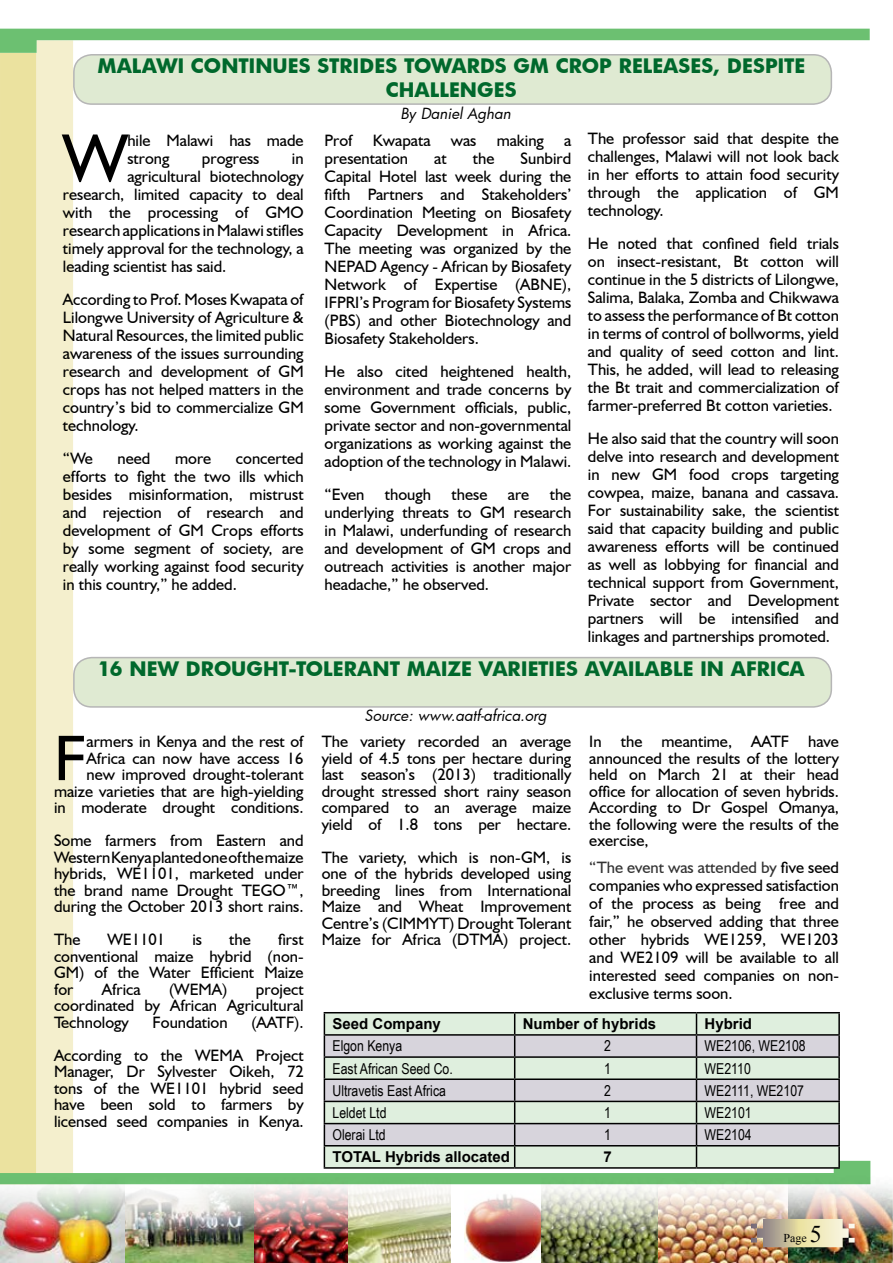
<style>
.page{position:relative;width:893px;height:1263px;background:#fff}
.page>*{position:absolute;margin:0;border:0;box-sizing:border-box;transform-origin:0 0}
.t1{font:69.15px "Humanist 521 BT";color:#000}
.t2{font:64.8px "Humanist 521 BT";color:#000}
.t3{font:700 19.5px "Futura";color:#00682c}
.t4{font:16.5px/18px "Humanist 521 BT";color:#000;text-align:justify}
.t5{font:15px "Arial Narrow";color:#000}
.t6{font:700 15px "Arial";color:#000}
.t7{font:italic 15px "Futura";color:#000}
.t8{font:12px "Times New Roman";color:#000}
.s1{color:#333}
.s2{font-size:24px}
</style>
<div class="page">
<div style="left:0;top:53px;width:37px;height:1131px;background:#ebe29f"></div>
<div style="left:37px;top:40px;width:36px;height:1144px;background:#f4efcd"></div>
<svg style="left:0;top:29px;width:870px;height:24px"></svg>
<img style="left:253px;top:1184px;width:96px;height:79px">
<img style="left:464px;top:1191px;width:78px;height:72px">
<img style="left:126px;top:1184px;width:127px;height:79px">
<img style="left:542px;top:1184px;width:117px;height:79px">
<img style="left:659px;top:1184px;width:129px;height:79px">
<img style="left:0;top:1184px;width:124px;height:79px">
<img style="left:349px;top:1184px;width:102px;height:79px">
<img style="left:788px;top:1173px;width:105px;height:90px">
<img style="left:745px;top:1219px;width:116px;height:28px">
<div style="left:74px;top:55px;width:757px;height:49px;background:#dfead2;border-radius:18px"></div>
<div style="left:73px;top:54px;width:759px;height:51px;border:2px solid #000;border-radius:18px"></div>
<div style="left:74px;top:658px;width:757px;height:49px;background:#dfead2;border-radius:18px"></div>
<div style="left:73px;top:657px;width:759px;height:51px;border:2px solid #000;border-radius:18px"></div>
<hr style="left:324px;top:1012px;width:191px;height:1px;background:#000">
<hr style="left:515px;top:1012px;width:181px;height:1px;background:#000">
<hr style="left:696px;top:1012px;width:144px;height:1px;background:#000">
<svg style="left:0;top:1013px;width:870px;height:171px"></svg>
<hr style="left:838px;top:1146px;width:2px;height:21px;background:#000">
<p class="t3" style="left:98px;top:52px;width:60px">MALAWI</p>
<p class="t3" style="left:191px;top:52px;width:341px">CONTI NUES STRIDES TOWARDS GM</p>
<p class="t3" style="left:556px;top:52px;width:251px">CROP RELEASES, DESPITE</p>
<p class="t3" style="left:386px;top:76px;width:16px">CHA</p>
<p class="t3" style="left:430px;top:76px;width:87px">LLENGES</p>
<h1 class="t1" style="left:63px;top:116px;width:66px">W</h1>
<p class="t4" style="left:127px;top:131px;width:178px">hile Malawi has made strong</p>
<p class="t4" style="left:202px;top:149px;width:59px">progress</p>
<p class="t4" style="left:292px;top:149px;width:13px">in</p>
<p class="t4" style="left:127px;top:167px;width:178px">agricultural biotechnology</p>
<p class="t4" style="left:63px;top:185px;width:242px">research, limited capacity to deal</p>
<p class="t4" style="left:63px;top:203px;width:242px">with the processing of GMO</p>
<p class="t4" style="left:63px;top:221px;width:242px">research applications in Malawi stifles</p>
<p class="t4" style="left:63px;top:239px;width:242px">timely approval for the technology, a</p>
<p class="t4" style="left:63px;top:257px;width:165px">leading scientist has said.</p>
<p class="t4" style="left:63px;top:290px;width:242px">According to Prof. Moses Kwapata of Lilongwe University of Agriculture &amp; Natural Resources, the limited public awareness of the issues surrounding research and development of GM crops has not helped matters in the country’s bid to commercialize GM technology.</p>
<p class="t4" style="left:63px;top:449px;width:31px">“We</p>
<p class="t4" style="left:118px;top:449px;width:34px">need</p>
<p class="t4" style="left:175px;top:449px;width:38px">more</p>
<p class="t4" style="left:63px;top:449px;width:242px;text-indent:173px">concerted efforts to fight the two ills which besides misinformation, mistrust and rejection of research and development of GM Crops efforts by some segment of society, are really working against food security in this country,” he added.</p>
<p class="t7" style="left:400px;top:104px;width:112px">By Daniel Aghan</p>
<p class="t4" style="left:325px;top:131px;width:248px">Prof Kwapata was making a presentation</p>
<p class="t4" style="left:325px;top:149px;width:248px;text-indent:196px">Sunbird Capital Hotel last week during the fifth Partners and Stakeholders’ Coordination Meeting on Biosafety Capacity Development in Africa.<br>The meeting was organized by the NEPAD Agency - African by Biosafety Network of Expertise (ABNE), IFPRI’s Program for Biosafety Systems (PBS) and other Biotechnology and Biosafety Stakeholders.</p>
<p class="t4" style="left:325px;top:362px;width:248px">He also cited heightened health, environment and trade concerns by some Government officials, public, private sector and non-governmental organizations as working against the adoption of the technology in Malawi.</p>
<p class="t4" style="left:325px;top:485px;width:248px">“Even though these are the underlying threats to GM research in Malawi, underfunding of research and development of GM crops and outreach activities is another major headache,” he observed.</p>
<p class="t4" style="left:434px;top:149px;width:14px">at</p>
<p class="t4" style="left:473px;top:149px;width:23px">the</p>
<p class="t4" style="left:588px;top:129px;width:253px">The professor said that despite the challenges, Malawi will not look back in her efforts to attain food security through the application of GM technology.</p>
<p class="t4" style="left:588px;top:234px;width:253px">He noted that confined field trials on insect-resistant, Bt cotton will continue in the 5 districts of Lilongwe, Salima, Balaka, Zomba and Chikwawa to assess the performance of Bt cotton in terms of control of bollworms, yield and quality of seed cotton and lint.<br>This, he added, will lead to releasing the Bt trait and commercialization of farmer-preferred Bt cotton varieties.</p>
<p class="t4" style="left:588px;top:429px;width:253px">He also said that the country will soon delve into research and development in new GM food crops targeting cowpea, maize, banana and cassava.<br>For sustainability sake, the scientist said that capacity building and public awareness efforts will be continued as well as lobbying for financial and technical support from Government, Private sector and Development partners will be intensified and linkages and partnerships promoted.</p>
<p class="t3" style="left:98px;top:655px;width:323px">16 NEW DROUGHT-TOLERANT MAI</p>
<p class="t3" style="left:447px;top:655px;width:335px">ZE VARIETI ES AVAI LAB LE IN AFRICA</p>
<p class="t4" style="left:54px;top:733px;width:251px;line-height:16.5px;text-align:right">armers in Kenya and the rest of<br>Africa can now have access 16 new improved drought-tolerant maize varieties that are high-yielding in moderate drought conditions.</p>
<p class="t4" style="left:54px;top:832px;width:251px;line-height:16.5px">Some farmers from Eastern and Western Kenya planted one of the maize hybrids, WE1101, marketed under the brand name Drought TEGO™, during the October 2013 short rains.</p>
<p class="t4" style="left:54px;top:930px;width:28px">The</p>
<p class="t4" style="left:108px;top:930px;width:59px">WE1101</p>
<p class="t4" style="left:192px;top:930px;width:11px">is</p>
<p class="t4" style="left:229px;top:930px;width:23px">the</p>
<h2 class="t2" style="left:54px;top:718px;width:34px">F</h2>
<p class="t4" style="left:54px;top:931px;width:251px;line-height:16.5px;text-indent:224px">first conventional maize hybrid (non-GM) of the Water Efficient Maize for</p>
<p class="t4" style="left:102px;top:980px;width:40px">Africa</p>
<p class="t4" style="left:169px;top:980px;width:60px">(WEMA)</p>
<p class="t4" style="left:54px;top:980px;width:251px;line-height:16.5px;text-indent:202px">project coordinated by African Agricultural Technology</p>
<p class="t4" style="left:54px;top:1005px;width:251px;line-height:33px;text-align:right">(AATF).<br>According to the WEMA Project</p>
<p class="t4" style="left:54px;top:1063px;width:251px;line-height:16.5px">Manager, Dr Sylvester Oikeh, 72 tons of the WE1101 hybrid seed have been sold to farmers by licensed seed companies in Kenya.</p>
<p class="t4" style="left:153px;top:1013px;width:77px">Foundation</p>
<p class="t7" style="left:365px;top:705px;width:183px">Source: www.aatf-africa.org</p>
<p class="t4" style="left:322px;top:733px;width:251px;line-height:16.5px">The variety recorded an average yield of 4.5 tons per hectare during last season’s (2013) traditionally drought stressed short rainy season compared to an average maize yield of 1.8 tons per hectare.</p>
<p class="t4" style="left:322px;top:848px;width:251px;line-height:16.5px">The variety, which is non-GM, is one of the hybrids developed using breeding lines from International Maize and Wheat Improvement Centre’s (CIMMYT) Drought Tolerant Maize for Africa (DTMA) project.</p>
<p class="t4" style="left:589px;top:733px;width:251px;line-height:16.5px">In the meantime, AATF have announced the results of the lottery held on March 21 at their head office for allocation of seven hybrids.<br>According to Dr Gospel Omanya, the following were the results of the exercise,</p>
<p class="t4" style="left:589px;top:858px;width:251px"><span class="s1">“The event was attended by</span> five seed companies who expressed satisfaction of the process as being free and fair,” he observed adding that three other hybrids WE1259, WE1203 and WE2109 will be available to all interested seed companies on non&shy;exclusive terms soon.</p>
<p class="t6" style="left:332px;top:1014px;width:110px">Seed Company</p>
<p class="t6" style="left:523px;top:1014px;width:135px">Number of hybrids</p>
<p class="t6" style="left:705px;top:1014px;width:49px">Hybrid</p>
<p class="t5" style="left:332px;top:1035px;width:71px">Elgon Kenya</p>
<p class="t5" style="left:604px;top:1035px;width:8px">2</p>
<p class="t5" style="left:705px;top:1035px;width:103px">WE2106, WE2108</p>
<p class="t5" style="left:332px;top:1057px;width:122px">East African Seed Co.</p>
<p class="t5" style="left:604px;top:1057px;width:8px">1</p>
<p class="t5" style="left:705px;top:1057px;width:48px">WE2110</p>
<p class="t5" style="left:332px;top:1079px;width:115px">Ultravetis East Africa</p>
<p class="t5" style="left:604px;top:1079px;width:8px">2</p>
<p class="t5" style="left:705px;top:1079px;width:101px">WE2111, WE2107</p>
<p class="t5" style="left:332px;top:1102px;width:56px">Leldet Ltd</p>
<p class="t5" style="left:604px;top:1102px;width:8px">1</p>
<p class="t5" style="left:705px;top:1102px;width:49px">WE2101</p>
<p class="t5" style="left:332px;top:1124px;width:55px">Olerai Ltd</p>
<p class="t5" style="left:604px;top:1124px;width:8px">1</p>
<p class="t5" style="left:705px;top:1124px;width:49px">WE2104</p>
<p class="t6" style="left:332px;top:1147px;width:179px">TOTAL Hybrids allocated</p>
<p class="t6" style="left:603px;top:1147px;width:10px">7</p>
<p class="t8" style="left:784px;top:1230px;width:40px">Page <span class="s2">5</span></p>
</div>
